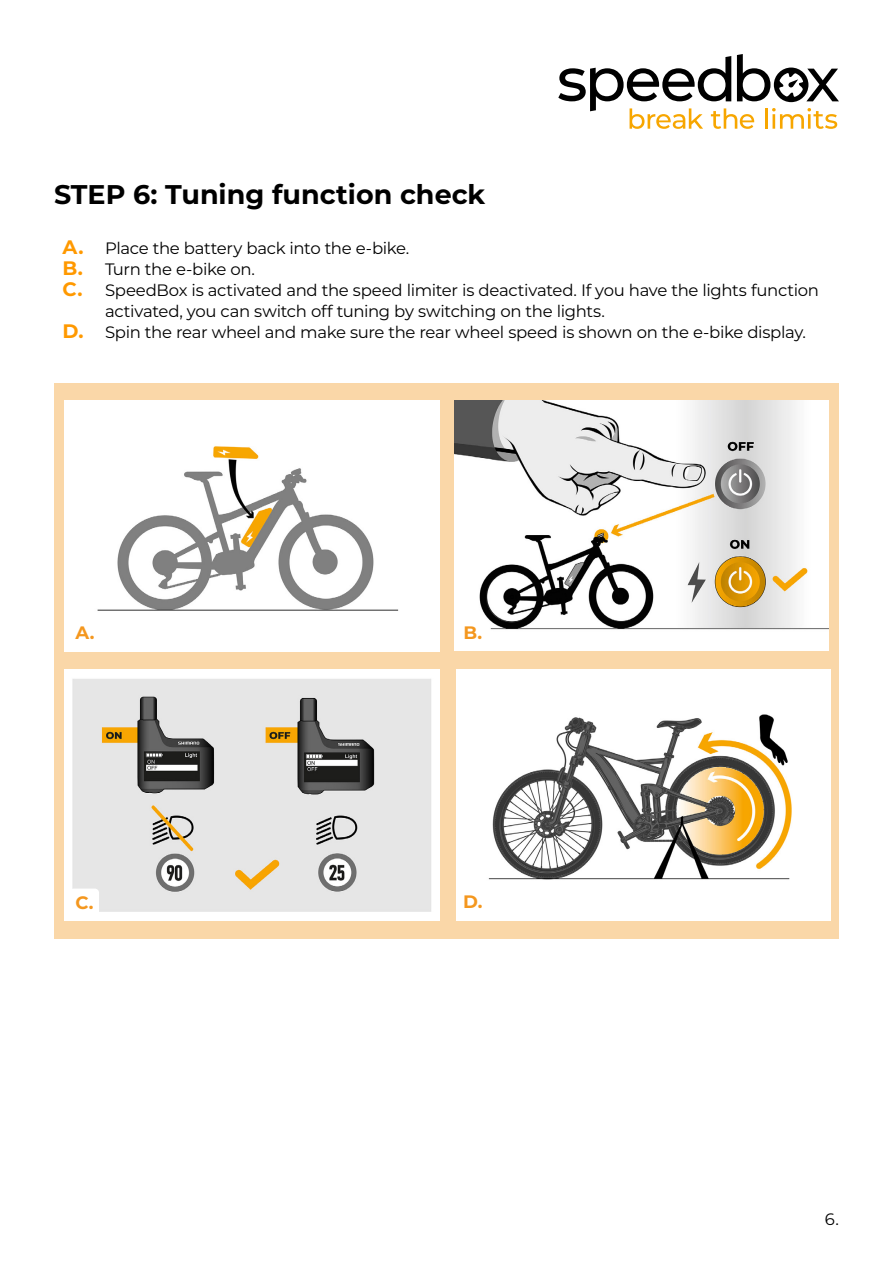
<style>
.page{position:relative;width:893px;height:1263px;background:#fff}
.page>*{position:absolute;margin:0;border:0;box-sizing:border-box;transform-origin:0 0}
.t1{font:700 27px "Montserrat";color:#000}
.t2{font:700 18px "Montserrat";color:#f4971e}
.t3{font:16.5px/21px "Montserrat";letter-spacing:-.02em;color:#000}
.s1{font-weight:700;font-size:19.5px;color:#f90}
</style>
<div class="page">
<svg style="left:558px;top:54px;width:281px;height:75px"></svg>
<div style="left:54px;top:383px;width:785px;height:555px;background:#fad7a8"></div>
<img style="left:65px;top:401px;width:374px;height:250px">
<img style="left:455px;top:400px;width:374px;height:251px">
<img style="left:65px;top:669px;width:374px;height:251px">
<img style="left:456px;top:669px;width:374px;height:251px">
<div style="left:70px;top:888px;width:29px;height:27px;background:#fff;border-radius:4px"></div>
<div style="left:458px;top:619px;width:30px;height:27px;background:#fff;border-radius:4px"></div>
<p class="t1" style="left:54px;top:175px;width:433px">STEP 6: Tuning function check</p>
<p class="t3" style="left:63px;top:237px;width:348px"><span class="s1">A.</span> Place the battery back into the e-bike.</p>
<p class="t3" style="left:63px;top:258px;width:194px"><span class="s1">B.</span> Turn the e-bike on.</p>
<p class="t3" style="left:105px;top:279px;width:715px;text-indent:-43px"><span class="s1">C.</span> SpeedBox is activated and the speed limiter is deactivated. If you have the lights function activated, you can switch off tuning by switching on the lights.</p>
<p class="t3" style="left:63px;top:321px;width:745px"><span class="s1">D.</span> Spin the rear wheel and make sure the rear wheel speed is shown on the e-bike display.</p>
<p class="t2" style="left:75px;top:619px;width:21px">A.</p>
<p class="t2" style="left:75px;top:889px;width:20px">C.</p>
<p class="t2" style="left:463px;top:620px;width:20px">B.</p>
<p class="t2" style="left:463px;top:889px;width:21px">D.</p>
<p class="t3" style="left:825px;top:1208px;width:15px">6.</p>
</div>
